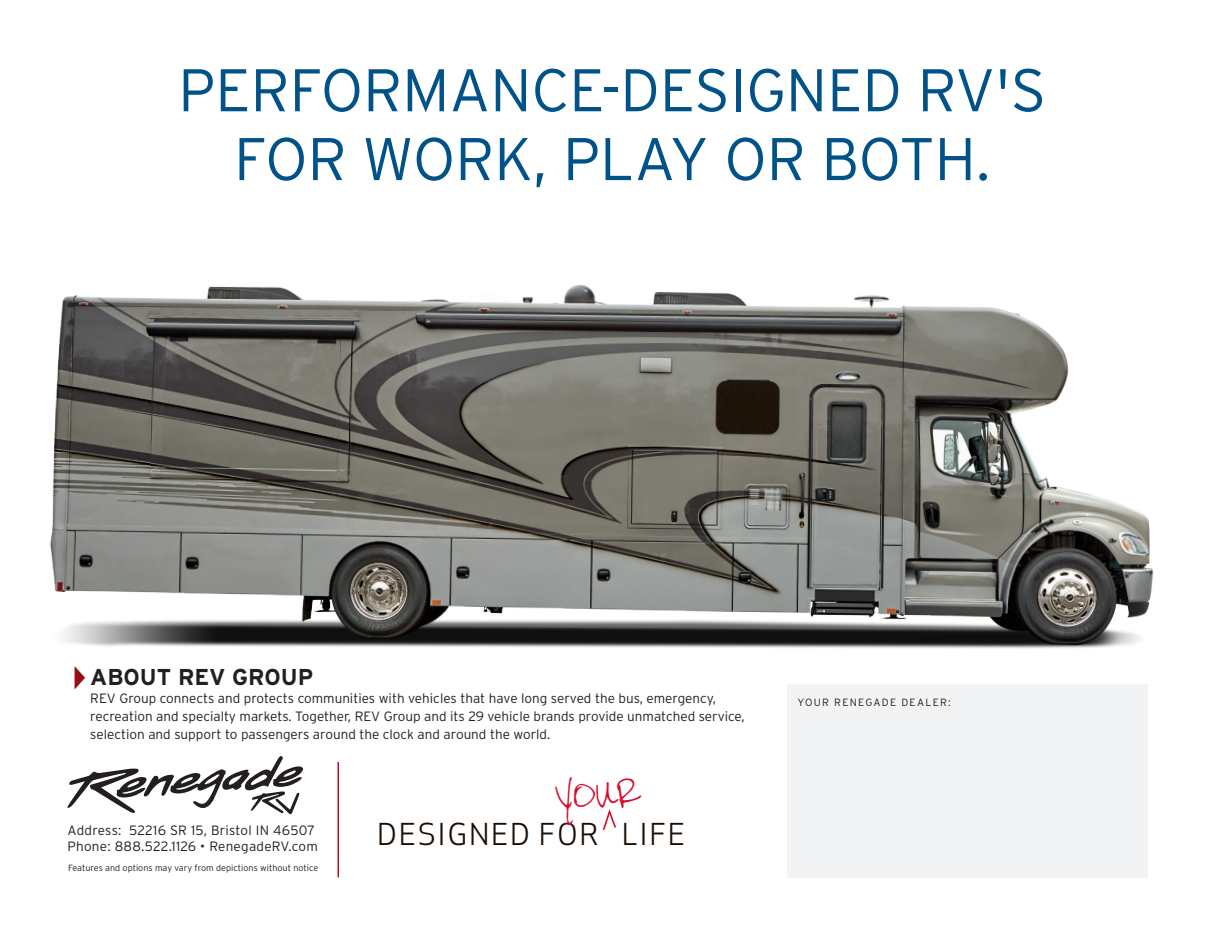
<style>
.page{position:relative;width:1215px;height:945px;background:#fff}
.page>*{position:absolute;margin:0;border:0;box-sizing:border-box;transform-origin:0 0}
.t1{font:300 60px/68.8px "Interstate";color:#005289;text-align:center}
.t2{font:29.55px "Apex New";letter-spacing:.075em;color:#1b0d00}
.t3{font:26.1px "FG Rebecca Script";color:#d30d2b}
.t4{font:700 22.95px "Interstate";color:#231f20}
.t5{font:300 13.5px/18px "Interstate";color:#231f20}
.t6{font:300 13.5px/16.5px "Interstate";letter-spacing:.02em;color:#231f20}
.t7{font:300 10.5px "Interstate";letter-spacing:.12em;color:#231f20}
.t8{font:300 9px "Interstate";color:#231f20}
</style>
<div class="page">
<svg style="left:68px;top:756px;width:235px;height:59px"></svg>
<div style="left:787px;top:684px;width:361px;height:194px;background:#f2f3f4"></div>
<svg style="left:75px;top:666px;width:10px;height:23px"></svg>
<svg style="left:602px;top:809px;width:14px;height:21px"></svg>
<hr style="left:338px;top:762px;width:1px;height:116px;background:#bb1018">
<img style="left:50px;top:284px;width:1104px;height:365px">
<h1 class="t1" style="left:178px;top:55px;width:870px">PERFORMANCE-DESIGNED RV'S<br>FOR WORK, PLAY OR BOTH.</h1>
<h3 class="t4" style="left:90px;top:664px;width:224px">ABOUT REV GROUP</h3>
<p class="t5" style="left:90px;top:689px;width:656px">REV Group connects and protects communities with vehicles that have long served the bus, emergency, recreation and specialty markets. Together, REV Group and its 29 vehicle brands provide unmatched service, selection and support to passengers around the clock and around the world.</p>
<p class="t6" style="left:68px;top:822px;width:252px">Address: 52216 SR 15, Bristol IN 46507<br>Phone: 888.522.1126 • RenegadeRV.com</p>
<p class="t8" style="left:68px;top:862px;width:252px">Features and options may vary from depictions without notice</p>
<h3 class="t3" style="left:555px;top:786px;width:84px;rotate:-8deg">YOUR</h3>
<h2 class="t2" style="left:378px;top:816px;width:309px">DESIGNED FOR LIFE</h2>
<p class="t7" style="left:798px;top:696px;width:155px">YOUR RENEGADE DEALER:</p>
</div>
